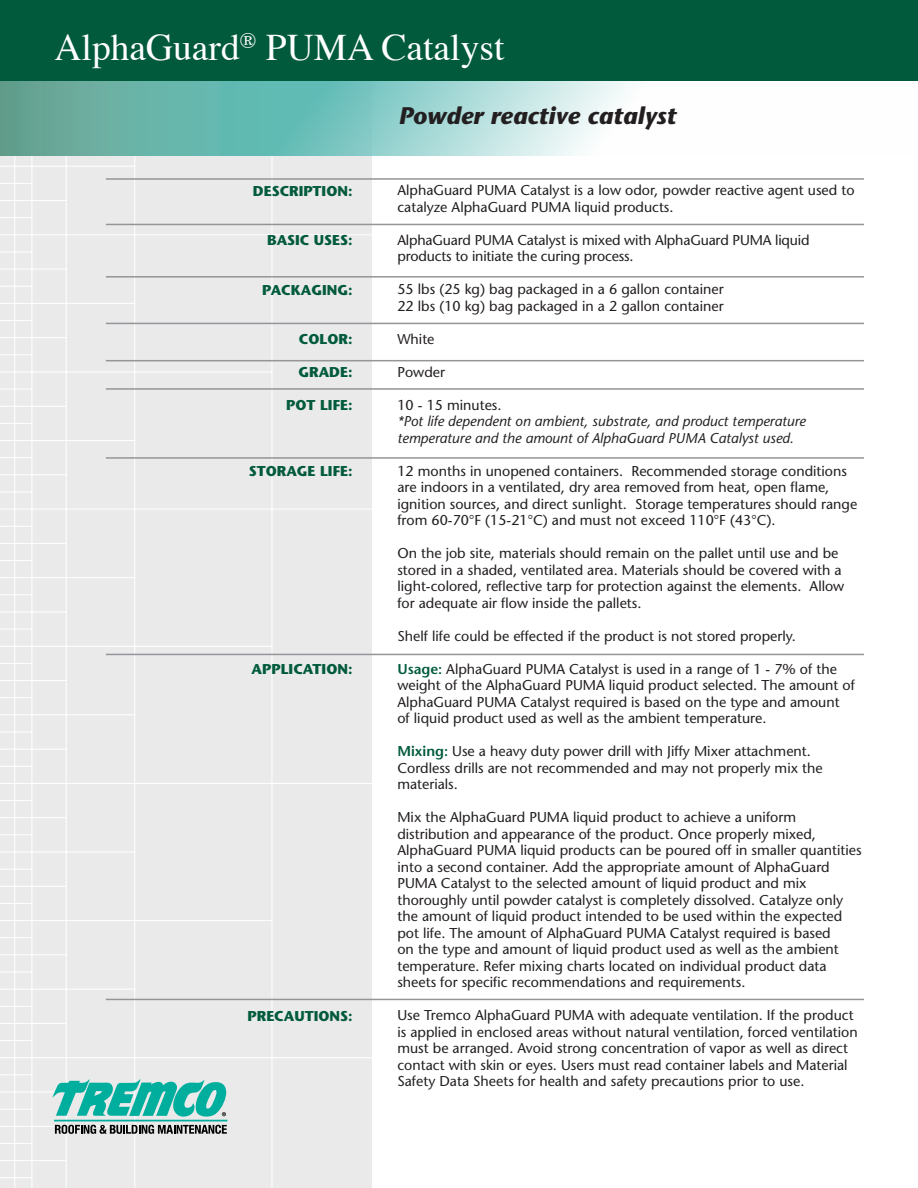
<style>
.page{position:relative;width:918px;height:1188px;background:#fff}
.page>*{position:absolute;margin:0;border:0;box-sizing:border-box;transform-origin:0 0}
.t1{font:37.5px "Times";color:#fff}
.t2{font:italic 700 24px "Stone Sans";color:#231f20}
.t3{font:14.25px/16.5px "Stone Sans";color:#231f20}
.t4{font:italic 14.25px/16.5px "Stone Sans";color:#231f20}
.t5{font:700 14.25px "Stone Sans";color:#005a3b}
.s1{font-weight:600;color:#005a3b}
</style>
<div class="page">
<div style="left:0;top:60px;width:372px;height:1128px;background:#eaeaeb"></div>
<hr style="left:14px;top:81px;width:1px;height:1107px;background:#fff">
<hr style="left:31px;top:81px;width:1px;height:1107px;background:#fff">
<hr style="left:66px;top:81px;width:1px;height:1107px;background:#fff">
<hr style="left:134px;top:81px;width:1px;height:1107px;background:#fff">
<hr style="left:271px;top:81px;width:1px;height:1107px;background:#fff">
<hr style="left:0;top:81px;width:1px;height:1107px;background:#fff">
<hr style="left:0;top:166px;width:135px;height:1px;background:#fff">
<hr style="left:0;top:183px;width:32px;height:1px;background:#fff">
<hr style="left:0;top:200px;width:66px;height:1px;background:#fff">
<hr style="left:0;top:217px;width:32px;height:1px;background:#fff">
<hr style="left:0;top:234px;width:372px;height:1px;background:#fff">
<hr style="left:0;top:251px;width:32px;height:1px;background:#fff">
<hr style="left:0;top:269px;width:66px;height:1px;background:#fff">
<hr style="left:0;top:286px;width:32px;height:1px;background:#fff">
<hr style="left:0;top:303px;width:135px;height:1px;background:#fff">
<hr style="left:0;top:320px;width:32px;height:1px;background:#fff">
<hr style="left:0;top:337px;width:66px;height:1px;background:#fff">
<hr style="left:0;top:354px;width:32px;height:1px;background:#fff">
<hr style="left:0;top:371px;width:272px;height:1px;background:#fff">
<hr style="left:0;top:389px;width:32px;height:1px;background:#fff">
<hr style="left:0;top:406px;width:66px;height:1px;background:#fff">
<hr style="left:0;top:423px;width:32px;height:1px;background:#fff">
<hr style="left:0;top:440px;width:135px;height:1px;background:#fff">
<hr style="left:0;top:457px;width:32px;height:1px;background:#fff">
<hr style="left:0;top:474px;width:66px;height:1px;background:#fff">
<hr style="left:0;top:491px;width:32px;height:1px;background:#fff">
<hr style="left:0;top:509px;width:372px;height:1px;background:#fff">
<hr style="left:0;top:526px;width:32px;height:1px;background:#fff">
<hr style="left:0;top:543px;width:66px;height:1px;background:#fff">
<hr style="left:0;top:560px;width:32px;height:1px;background:#fff">
<hr style="left:0;top:577px;width:135px;height:1px;background:#fff">
<hr style="left:0;top:594px;width:32px;height:1px;background:#fff">
<hr style="left:0;top:611px;width:66px;height:1px;background:#fff">
<hr style="left:0;top:629px;width:32px;height:1px;background:#fff">
<hr style="left:0;top:646px;width:272px;height:1px;background:#fff">
<hr style="left:0;top:663px;width:32px;height:1px;background:#fff">
<hr style="left:0;top:680px;width:66px;height:1px;background:#fff">
<hr style="left:0;top:697px;width:32px;height:1px;background:#fff">
<hr style="left:0;top:714px;width:135px;height:1px;background:#fff">
<hr style="left:0;top:732px;width:32px;height:1px;background:#fff">
<hr style="left:0;top:749px;width:66px;height:1px;background:#fff">
<hr style="left:0;top:766px;width:32px;height:1px;background:#fff">
<hr style="left:0;top:783px;width:372px;height:1px;background:#fff">
<hr style="left:0;top:800px;width:32px;height:1px;background:#fff">
<hr style="left:0;top:817px;width:66px;height:1px;background:#fff">
<hr style="left:0;top:834px;width:32px;height:1px;background:#fff">
<hr style="left:0;top:852px;width:135px;height:1px;background:#fff">
<hr style="left:0;top:869px;width:32px;height:1px;background:#fff">
<hr style="left:0;top:886px;width:66px;height:1px;background:#fff">
<hr style="left:0;top:903px;width:32px;height:1px;background:#fff">
<hr style="left:0;top:920px;width:272px;height:1px;background:#fff">
<hr style="left:0;top:937px;width:32px;height:1px;background:#fff">
<hr style="left:0;top:954px;width:66px;height:1px;background:#fff">
<hr style="left:0;top:972px;width:32px;height:1px;background:#fff">
<hr style="left:0;top:989px;width:135px;height:1px;background:#fff">
<hr style="left:0;top:1006px;width:32px;height:1px;background:#fff">
<hr style="left:0;top:1023px;width:66px;height:1px;background:#fff">
<hr style="left:0;top:1040px;width:32px;height:1px;background:#fff">
<hr style="left:0;top:1057px;width:372px;height:1px;background:#fff">
<hr style="left:0;top:1074px;width:32px;height:1px;background:#fff">
<hr style="left:0;top:1092px;width:66px;height:1px;background:#fff">
<hr style="left:0;top:1109px;width:32px;height:1px;background:#fff">
<hr style="left:0;top:1126px;width:135px;height:1px;background:#fff">
<hr style="left:0;top:1143px;width:32px;height:1px;background:#fff">
<hr style="left:0;top:1160px;width:66px;height:1px;background:#fff">
<hr style="left:0;top:1177px;width:32px;height:1px;background:#fff">
<hr style="left:0;top:1187px;width:372px;height:1px;background:#fff">
<div style="left:0;top:0;width:918px;height:81px;background:#005a3b"></div>
<svg style="left:52px;top:1079px;width:174px;height:38px"></svg>
<svg style="left:55px;top:1125px;width:172px;height:9px"></svg>
<div style="left:54px;top:1120px;width:173px;height:1px;border:1px solid #00ae9e"></div>
<svg style="left:0;top:81px;width:632px;height:75px;background:#8dc8c1"></svg>
<hr style="left:106px;top:178px;width:758px;height:2px;background:#939598">
<hr style="left:106px;top:276px;width:758px;height:2px;background:#939598">
<hr style="left:106px;top:360px;width:758px;height:1px;background:#939598">
<hr style="left:106px;top:388px;width:758px;height:2px;background:#939598">
<hr style="left:106px;top:457px;width:758px;height:2px;background:#939598">
<hr style="left:106px;top:999px;width:758px;height:1px;background:#939598">
<hr style="left:106px;top:654px;width:758px;height:1px;background:#939598">
<hr style="left:106px;top:224px;width:758px;height:1px;background:#939598">
<hr style="left:106px;top:323px;width:758px;height:1px;background:#939598">
<p class="t1" style="left:55px;top:24px;width:451px">AlphaGuard<sup>®</sup> PUMA Catalyst</p>
<p class="t5" style="left:253px;top:182px;width:101px">DESCRIPTION:</p>
<p class="t5" style="left:267px;top:232px;width:87px">BASIC USES:</p>
<p class="t5" style="left:262px;top:281px;width:92px">PACKAGING:</p>
<p class="t5" style="left:299px;top:331px;width:55px">COLOR:</p>
<p class="t5" style="left:299px;top:364px;width:55px">GRADE:</p>
<p class="t5" style="left:286px;top:397px;width:68px">POT LIFE:</p>
<p class="t5" style="left:249px;top:463px;width:105px">STORAGE LIFE:</p>
<p class="t5" style="left:252px;top:661px;width:102px">APPLICATION:</p>
<p class="t5" style="left:248px;top:1007px;width:106px">PRECAUTIONS:</p>
<p class="t2" style="left:399px;top:101px;width:279px">Powder reactive catalyst</p>
<p class="t3" style="left:397px;top:182px;width:459px">AlphaGuard PUMA Catalyst is a low odor, powder reactive agent used to</p>
<p class="t3" style="left:397px;top:198px;width:278px">catalyze AlphaGuard PUMA liquid products.</p>
<p class="t3" style="left:397px;top:231px;width:414px">AlphaGuard PUMA Catalyst is mixed with AlphaGuard PUMA liquid products to initiate the curing process.</p>
<p class="t3" style="left:397px;top:281px;width:328px">55 lbs (25 kg) bag packaged in a 6 gallon container</p>
<p class="t3" style="left:397px;top:297px;width:328px">22 lbs (10 kg) bag packaged in a 2 gallon container</p>
<p class="t3" style="left:397px;top:330px;width:39px">White</p>
<p class="t3" style="left:397px;top:363px;width:49px">Powder</p>
<p class="t3" style="left:397px;top:396px;width:106px">10 - 15 minutes.</p>
<p class="t4" style="left:397px;top:413px;width:410px">*Pot life dependent on ambient, substrate, and product temperature temperature and the amount of AlphaGuard PUMA Catalyst used.</p>
<p class="t3" style="left:397px;top:462px;width:461px">12 months in unopened containers. Recommended storage conditions are indoors in a ventilated, dry area removed from heat, open flame, ignition sources, and direct sunlight. Storage temperatures should range from 60-70°F (15-21°C) and must not exceed 110°F (43°C).</p>
<p class="t3" style="left:397px;top:545px;width:448px">On the job site, materials should remain on the pallet until use and be stored in a shaded, ventilated area. Materials should be covered with a light-colored, reflective tarp for protection against the elements. Allow for adequate air flow inside the pallets.</p>
<p class="t3" style="left:397px;top:627px;width:400px">Shelf life could be effected if the product is not stored properly.</p>
<p class="t3" style="left:397px;top:660px;width:459px"><span class="s1">Usage:</span> AlphaGuard PUMA Catalyst is used in a range of 1 - 7% of the weight of the AlphaGuard PUMA liquid product selected. The amount of<br>AlphaGuard PUMA Catalyst required is based on the type and amount</p>
<p class="t3" style="left:397px;top:710px;width:371px">of liquid product used as well as the ambient temperature.</p>
<p class="t3" style="left:397px;top:743px;width:427px"><span class="s1">Mixing:</span> Use a heavy duty power drill with Jiffy Mixer attachment.<br>Cordless drills are not recommended and may not properly mix the</p>
<p class="t3" style="left:397px;top:776px;width:62px">materials.</p>
<p class="t3" style="left:397px;top:809px;width:466px">Mix the AlphaGuard PUMA liquid product to achieve a uniform distribution and appearance of the product. Once properly mixed, AlphaGuard PUMA liquid products can be poured off in smaller quantities into a second container. Add the appropriate amount of AlphaGuard PUMA Catalyst to the selected amount of liquid product and mix</p>
<p class="t3" style="left:397px;top:891px;width:447px">thoroughly until powder catalyst is completely dissolved. Catalyze only the amount of liquid product intended to be used within the expected pot life. The amount of AlphaGuard PUMA Catalyst required is based on the type and amount of liquid product used as well as the ambient temperature. Refer mixing charts located on individual product data sheets for specific recommendations and requirements.</p>
<p class="t3" style="left:397px;top:1007px;width:462px">Use Tremco AlphaGuard PUMA with adequate ventilation. If the product is applied in enclosed areas without natural ventilation, forced ventilation must be arranged. Avoid strong concentration of vapor as well as direct contact with skin or eyes. Users must read container labels and Material Safety Data Sheets for health and safety precautions prior to use.</p>
</div>
